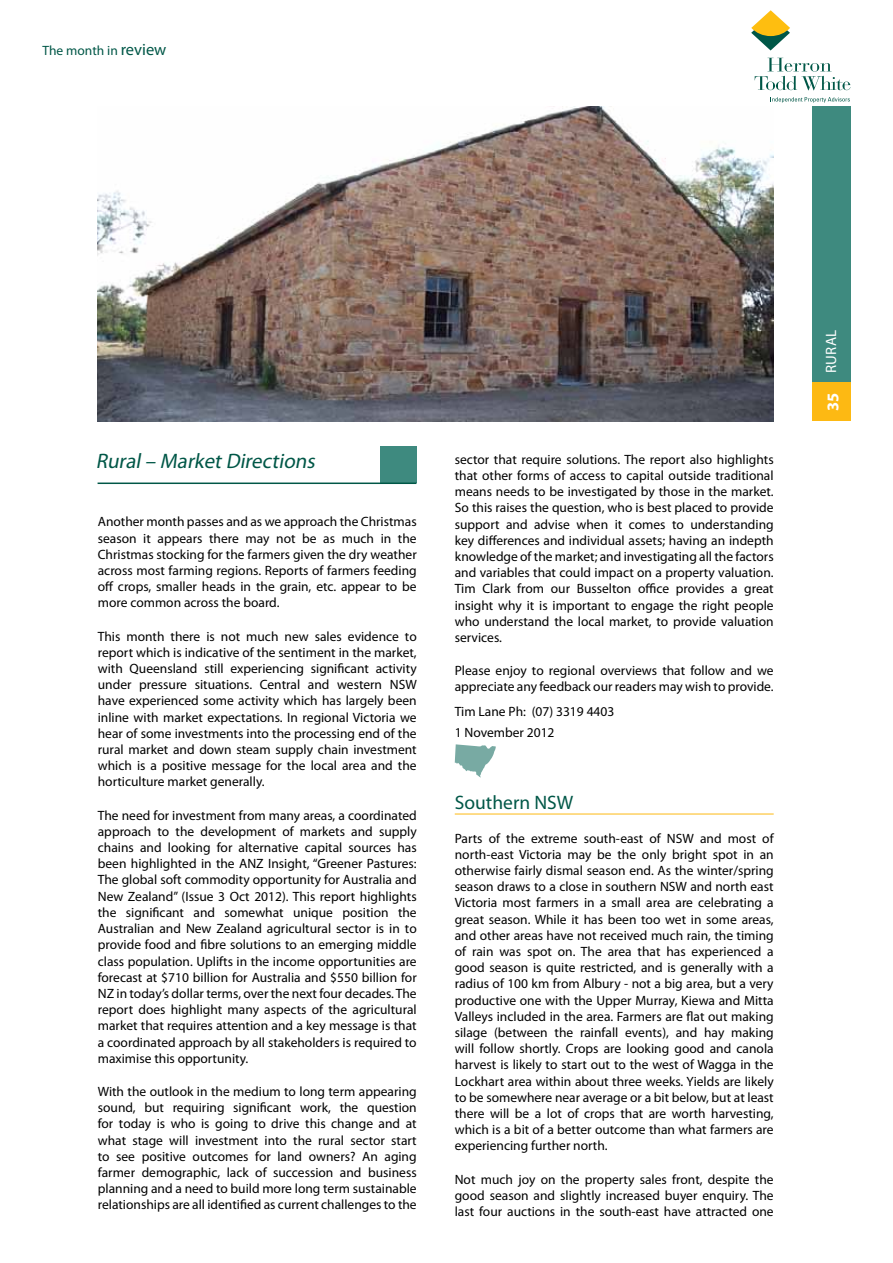
<style>
.page{position:relative;width:893px;height:1263px;background:#fff}
.page>*{position:absolute;margin:0;border:0;box-sizing:border-box;transform-origin:0 0}
.t1{font:italic 21px "Myriad Pro";letter-spacing:-.21em;color:#005747}
.t2{font:19.5px "Myriad Pro";color:#005747}
.t3{font:700 16.5px "Myriad Pro";color:#fff}
.t4{font:15px "Myriad Pro";letter-spacing:.025em;color:#fff}
.t5{font:13.5px/16.2px "Myriad Pro";color:#000;text-align:justify}
.t6{font:13.5px "Myriad Pro";color:#005747}
.s1{font-size:16.5px}
</style>
<div class="page">
<div style="left:812px;top:106px;width:38px;height:315px;background:#3e8a7f"></div>
<div style="left:812px;top:383px;width:38px;height:38px;background:#fdb913"></div>
<svg style="left:751px;top:10px;width:39px;height:40px"></svg>
<svg style="left:755px;top:58px;width:95px;height:32px"></svg>
<svg style="left:772px;top:97px;width:78px;height:6px"></svg>
<hr style="left:455px;top:814px;width:319px;height:1px;background:#fdb913">
<svg style="left:455px;top:744px;width:41px;height:33px"></svg>
<div style="left:380px;top:446px;width:36px;height:37px;background:#3e8a7f"></div>
<hr style="left:98px;top:482px;width:318px;height:2px;background:#005747">
<img style="left:98px;top:106px;width:676px;height:316px">
<p class="t6" style="left:43px;top:42px;width:125px">The month in <span class="s1">review</span></p>
<h1 class="t1" style="left:96px;top:448px;width:225px">Rural– MarketDirections</h1>
<p class="t5" style="left:98px;top:514px;width:320px">Another month passes and as we approach the Christmas season it appears there may not be as much in the Christmas stocking for the farmers given the dry weather across most farming regions. Reports of farmers feeding off crops, smaller heads in the grain, etc. appear to be more common across the board.</p>
<p class="t5" style="left:98px;top:628px;width:320px">This month there is not much new sales evidence to report which is indicative of the sentiment in the market, with Queensland still experiencing significant activity under pressure situations. Central and western NSW have experienced some activity which has largely been inline with market expectations. In regional Victoria we hear of some investments into the processing end of the rural market and down steam supply chain investment which is a positive message for the local area and the horticulture market generally.</p>
<p class="t5" style="left:98px;top:807px;width:320px">The need for investment from many areas, a coordinated approach to the development of markets and supply chains and looking for alternative capital sources has been highlighted in the ANZ Insight, “Greener Pastures:<br>The global soft commodity opportunity for Australia and New Zealand” (Issue 3 Oct 2012). This report highlights the significant and somewhat unique position the Australian and New Zealand agricultural sector is in to provide food and fibre solutions to an emerging middle class population. Uplifts in the income opportunities are forecast at $710 billion for Australia and $550 billion for NZ in today’s dollar terms, over the next four decades. The report does highlight many aspects of the agricultural market that requires attention and a key message is that a coordinated approach by all stakeholders is required to maximise this opportunity.</p>
<p class="t5" style="left:98px;top:1083px;width:320px">With the outlook in the medium to long term appearing sound, but requiring significant work, the question for today is who is going to drive this change and at what stage will investment into the rural sector start to see positive outcomes for land owners? An aging farmer demographic, lack of succession and business planning and a need to build more long term sustainable relationships are all identified as current challenges to the</p>
<p class="t5" style="left:455px;top:451px;width:320px">sector that require solutions. The report also highlights that other forms of access to capital outside traditional means needs to be investigated by those in the market.<br>So this raises the question, who is best placed to provide support and advise when it comes to understanding key differences and individual assets; having an indepth knowledge of the market; and investigating all the factors and variables that could impact on a property valuation.<br>Tim Clark from our Busselton office provides a great insight why it is important to engage the right people who understand the local market, to provide valuation services.</p>
<p class="t5" style="left:455px;top:662px;width:320px">Please enjoy to regional overviews that follow and we appreciate any feedback our readers may wish to provide.</p>
<p class="t5" style="left:455px;top:701px;width:161px;line-height:20.4px">Tim Lane Ph: (07) 3319 4403<br>1 November 2012</p>
<h2 class="t2" style="left:455px;top:791px;width:120px">Southern NSW</h2>
<p class="t5" style="left:455px;top:830px;width:320px">Parts of the extreme south-east of NSW and most of north-east Victoria may be the only bright spot in an otherwise fairly dismal season end. As the winter/spring season draws to a close in southern NSW and north east Victoria most farmers in a small area are celebrating a great season. While it has been too wet in some areas, and other areas have not received much rain, the timing of rain was spot on. The area that has experienced a good season is quite restricted, and is generally with a radius of 100 km from Albury - not a big area, but a very productive one with the Upper Murray, Kiewa and Mitta Valleys included in the area. Farmers are flat out making silage (between the rainfall events), and hay making will follow shortly. Crops are looking good and canola harvest is likely to start out to the west of Wagga in the Lockhart area within about three weeks. Yields are likely to be somewhere near average or a bit below, but at least there will be a lot of crops that are worth harvesting, which is a bit of a better outcome than what farmers are experiencing further north.</p>
<p class="t5" style="left:455px;top:1171px;width:320px">Not much joy on the property sales front, despite the good season and slightly increased buyer enquiry. The last four auctions in the south-east have attracted one</p>
<p class="t4" style="left:822px;top:373px;width:45px;rotate:-90deg">rural</p>
<p class="t3" style="left:822px;top:411px;width:20px;rotate:-90deg">35</p>
</div>
